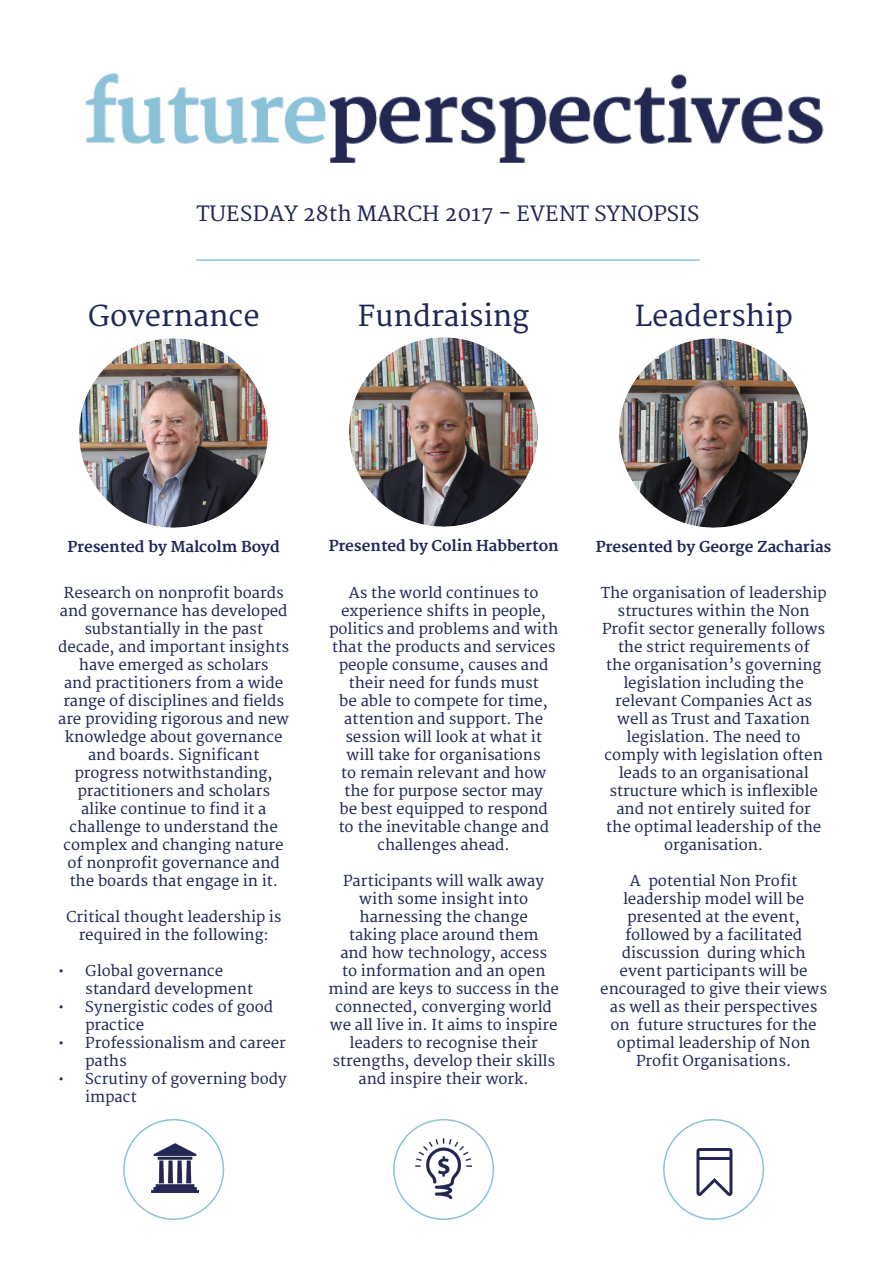
<style>
.page{position:relative;width:893px;height:1263px;background:#fff}
.page>*{position:absolute;margin:0;border:0;box-sizing:border-box;transform-origin:0 0}
.t1{font:28.8px "Merriweather";color:#1e2756}
.t2{font:21px "Merriweather";color:#1e2756}
.t3{font:15px/18px "Merriweather";color:#1e2756;text-align:center}
.t4{font:700 15px "Merriweather";color:#1e2756}
</style>
<div class="page">
<img style="left:85px;top:73px;width:739px;height:90px">
<hr style="left:196px;top:259px;width:504px;height:2px;background:#8dc1d7">
<img style="left:79px;top:338px;width:189px;height:190px">
<div style="left:123px;top:1119px;width:101px;height:101px;border:2px solid #8dc1d7;border-radius:50%"></div>
<img style="left:151px;top:1144px;width:47px;height:49px">
<img style="left:619px;top:338px;width:189px;height:190px">
<div style="left:663px;top:1119px;width:101px;height:101px;border:2px solid #8dc1d7;border-radius:50%"></div>
<img style="left:696px;top:1148px;width:37px;height:48px">
<img style="left:349px;top:337px;width:189px;height:190px">
<div style="left:393px;top:1119px;width:101px;height:101px;border:2px solid #8dc1d7;border-radius:50%"></div>
<img style="left:416px;top:1138px;width:55px;height:60px">
<p class="t2" style="left:196px;top:201px;width:505px">TUESDAY 28th MARCH 2017 - EVENT SYNOPSIS</p>
<p class="t1" style="left:88px;top:298px;width:173px">Governance</p>
<p class="t1" style="left:358px;top:298px;width:173px">Fundraising</p>
<p class="t1" style="left:635px;top:298px;width:159px">Leadership</p>
<p class="t4" style="left:67px;top:537px;width:214px">Presented by Malcolm Boyd</p>
<p class="t3" style="left:58px;top:584px;width:232px">Research on nonprofit boards and governance has developed substantially in the past decade, and important insights have emerged as scholars<br>and practitioners from a wide range of disciplines and fields are providing rigorous and new knowledge about governance and boards. Significant progress notwithstanding, practitioners and scholars alike continue to find it a challenge to understand the complex and changing nature of nonprofit governance and the boards that engage in it.</p>
<p class="t3" style="left:66px;top:908px;width:217px">Critical thought leadership is required in the following:</p>
<p class="t3" style="left:85px;top:962px;width:169px;text-align:left;text-indent:-27px">• Global governance standard development</p>
<p class="t3" style="left:85px;top:998px;width:189px;text-align:left;text-indent:-27px">• Synergistic codes of good practice</p>
<p class="t3" style="left:85px;top:1034px;width:202px;text-align:left;text-indent:-27px">• Professionalism and career paths</p>
<p class="t3" style="left:85px;top:1070px;width:203px;text-align:left;text-indent:-27px">• Scrutiny of governing body impact</p>
<p class="t4" style="left:329px;top:537px;width:231px">Presented by Colin Habberton</p>
<p class="t3" style="left:329px;top:584px;width:231px">As the world continues to experience shifts in people, politics and problems and with that the products and services people consume, causes and their need for funds must<br>be able to compete for time, attention and support. The session will look at what it<br>will take for organisations<br>to remain relevant and how the for purpose sector may<br>be best equipped to respond<br>to the inevitable change and challenges ahead.</p>
<p class="t3" style="left:328px;top:872px;width:232px">Participants will walk away with some insight into harnessing the change<br>taking place around them<br>and how technology, access<br>to information and an open mind are keys to success in the connected, converging world we all live in. It aims to inspire leaders to recognise their strengths, develop their skills and inspire their work.</p>
<p class="t4" style="left:596px;top:538px;width:237px">Presented by George Zacharias</p>
<p class="t3" style="left:601px;top:584px;width:227px">The organisation of leadership structures within the Non<br>Profit sector generally follows the strict requirements of<br>the organisation’s governing legislation including the relevant Companies Act as well as Trust and Taxation legislation. The need to comply with legislation often leads to an organisational structure which is inflexible and not entirely suited for<br>the optimal leadership of the organisation.</p>
<p class="t3" style="left:600px;top:872px;width:228px">A potential Non Profit leadership model will be presented at the event, followed by a facilitated discussion during which event participants will be encouraged to give their views as well as their perspectives on future structures for the optimal leadership of Non<br>Profit Organisations.</p>
</div>
